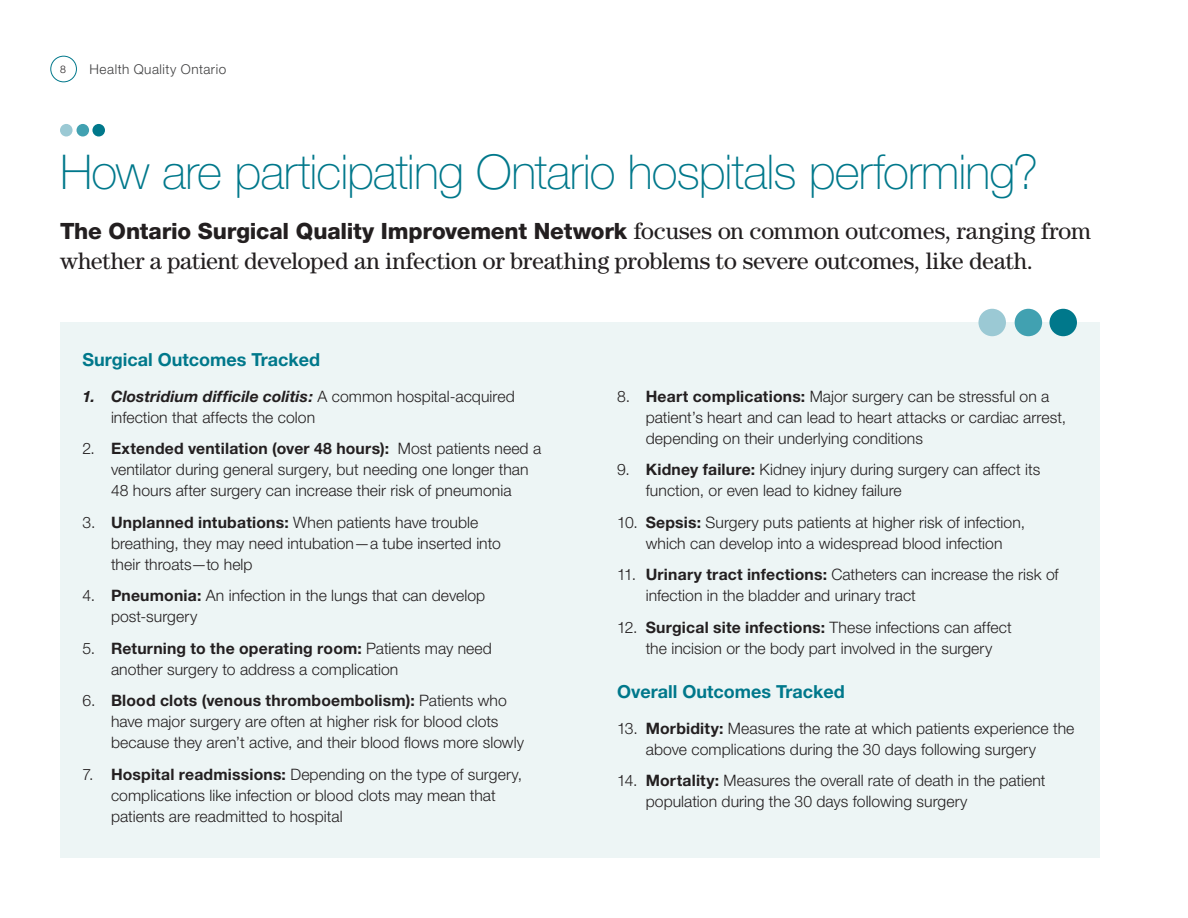
<style>
.page{position:relative;width:1188px;height:918px;background:#fff}
.page>*{position:absolute;margin:0;border:0;box-sizing:border-box;transform-origin:0 0}
.t1{font:100 48px "Helvetica Neue LT Std";letter-spacing:-.02em;color:#00788b}
.IntroParagraph{font:24px "Century Std";letter-spacing:-.015em;color:#231f20}
.IntroParagraph-2{font:800 22.5px "Helvetica Neue LT Std";letter-spacing:-.01em;color:#231f20}
.t2{font:700 18px "Helvetica Neue LT Std";color:#00788b}
.t3{font:300 15.75px/21px "Helvetica Neue LT Std";letter-spacing:.005em;color:#231f20}
.t4{font:300 13.5px "Helvetica Neue LT Std";letter-spacing:.035em;color:#3e3e3f}
.t5{font:300 10.5px "Helvetica Neue LT Std";color:#231f20}
.s1{font-family:"Century Std";font-weight:400;font-size:24px}
.s2{font-family:"Helvetica Neue";font-weight:700;font-style:italic}
.s3{font-weight:700}
</style>
<div class="page">
<div style="left:50px;top:56px;width:27px;height:26px;border:1px solid #00788b;border-radius:50%"></div>
<div style="left:60px;top:322px;width:1040px;height:536px;background:#edf5f5"></div>
<div style="left:92px;top:124px;width:13px;height:12px;background:#00788b;border-radius:50%"></div>
<div style="left:77px;top:124px;width:12px;height:12px;background:#41a1b1;border-radius:50%"></div>
<div style="left:60px;top:124px;width:13px;height:12px;background:#9bc9d4;border-radius:50%"></div>
<div style="left:1049px;top:309px;width:28px;height:27px;background:#00788b;border-radius:50%"></div>
<div style="left:1015px;top:309px;width:27px;height:27px;background:#41a1b1;border-radius:50%"></div>
<div style="left:978px;top:309px;width:28px;height:27px;background:#9bc9d4;border-radius:50%"></div>
<p class="t5" style="left:60px;top:63px;width:7px">8</p>
<p class="t4" style="left:90px;top:60px;width:138px">Health Quality Ontario</p>
<h1 class="t1" style="left:60px;top:144px;width:980px">How are participating Ontario hospitals performing?</h1>
<p class="IntroParagraph-2" style="left:60px;top:217px;width:1033px">The Ontario Surgical Quality Improvement Network <span class="s1">focuses on common outcomes, ranging from</span></p>
<p class="IntroParagraph" style="left:60px;top:246px;width:975px">whether a patient developed an infection or breathing problems to severe outcomes, like death.</p>
<p class="t2" style="left:82px;top:348px;width:239px">Surgical Outcomes Tracked</p>
<p class="t3" style="left:111px;top:385px;width:405px;text-indent:-28px"><span class="s2">1. Clostridium difficile colitis:</span> A common hospital-acquired infection that affects the colon</p>
<p class="t3" style="left:111px;top:438px;width:432px;text-indent:-28px">2. <span class="s3">Extended ventilation (over 48 hours):</span> Most patients need a ventilator during general surgery, but needing one longer than<br>48 hours after surgery can increase their risk of pneumonia</p>
<p class="t3" style="left:111px;top:511px;width:391px;text-indent:-28px">3. <span class="s3">Unplanned intubations:</span> When patients have trouble breathing, they may need intubation—a tube inserted into their throats—to help</p>
<p class="t3" style="left:111px;top:585px;width:376px;text-indent:-28px">4. <span class="s3">Pneumonia:</span> An infection in the lungs that can develop post-surgery</p>
<p class="t3" style="left:111px;top:637px;width:382px;text-indent:-28px">5. <span class="s3">Returning to the operating room:</span> Patients may need another surgery to address a complication</p>
<p class="t3" style="left:111px;top:690px;width:415px;text-indent:-28px">6. <span class="s3">Blood clots (venous thromboembolism):</span> Patients who have major surgery are often at higher risk for blood clots because they aren’t active, and their blood flows more slowly</p>
<p class="t3" style="left:111px;top:763px;width:413px;text-indent:-28px">7. <span class="s3">Hospital readmissions:</span> Depending on the type of surgery, complications like infection or blood clots may mean that patients are readmitted to hospital</p>
<p class="t3" style="left:646px;top:385px;width:422px;text-indent:-28px">8. <span class="s3">Heart complications:</span> Major surgery can be stressful on a patient’s heart and can lead to heart attacks or cardiac arrest, depending on their underlying conditions</p>
<p class="t3" style="left:646px;top:459px;width:396px;text-indent:-28px">9. <span class="s3">Kidney failure:</span> Kidney injury during surgery can affect its function, or even lead to kidney failure</p>
<p class="t3" style="left:617px;top:511px;width:409px;text-align:center">10. <span class="s3">Sepsis:</span> Surgery puts patients at higher risk of infection, which can develop into a widespread blood infection</p>
<p class="t3" style="left:646px;top:564px;width:414px;text-indent:-28px">11. <span class="s3">Urinary tract infections:</span> Catheters can increase the risk of infection in the bladder and urinary tract</p>
<p class="t3" style="left:617px;top:616px;width:396px;text-align:center">12. <span class="s3">Surgical site infections:</span> These infections can affect the incision or the body part involved in the surgery</p>
<p class="t2" style="left:617px;top:680px;width:229px">Overall Outcomes Tracked</p>
<p class="t3" style="left:646px;top:717px;width:430px;text-indent:-28px">13. <span class="s3">Morbidity:</span> Measures the rate at which patients experience the above complications during the 30 days following surgery</p>
<p class="t3" style="left:646px;top:770px;width:401px;text-indent:-28px">14. <span class="s3">Mortality:</span> Measures the overall rate of death in the patient population during the 30 days following surgery</p>
</div>
